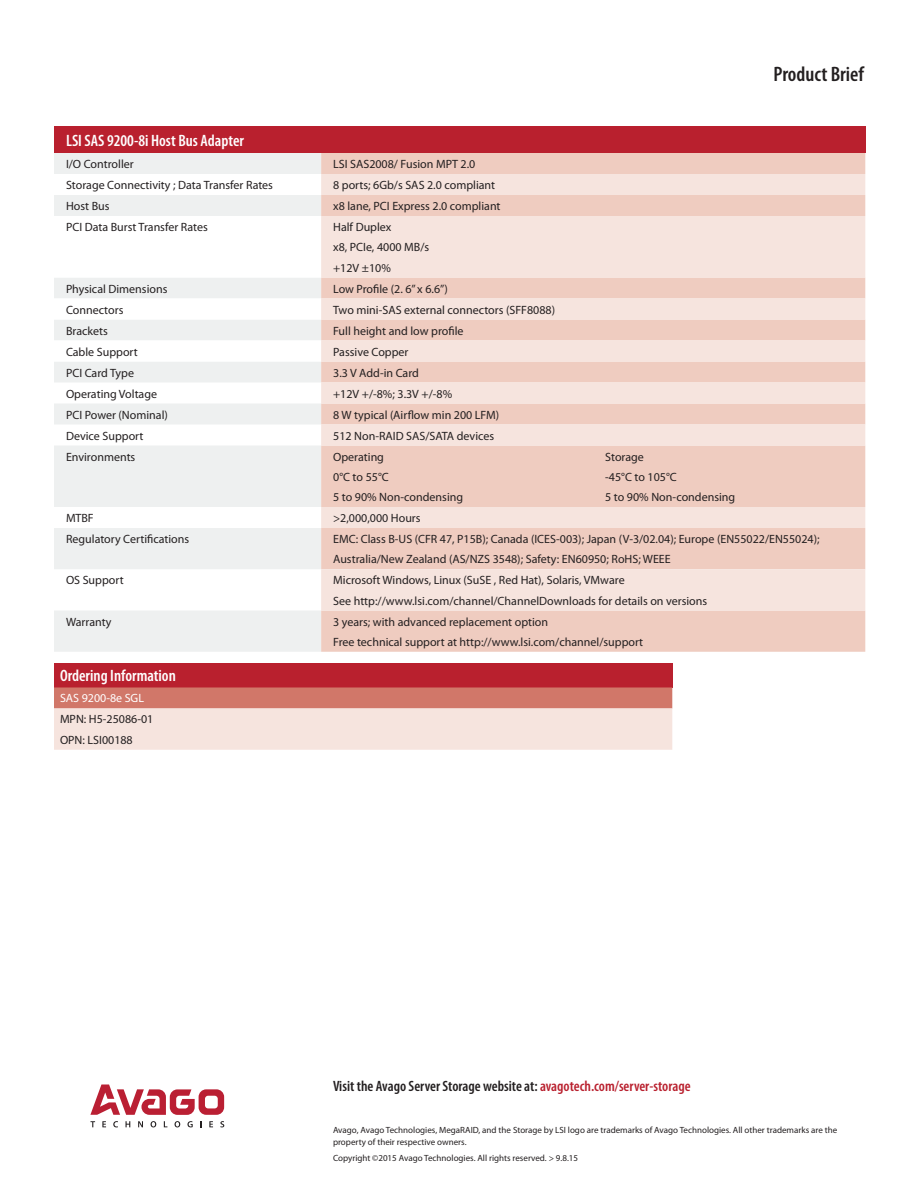
<style>
.page{position:relative;width:918px;height:1188px;background:#fff}
.page>*{position:absolute;margin:0;border:0;box-sizing:border-box;transform-origin:0 0}
.t1{font:600 condensed 21px "Myriad Pro";color:#231f20}
.Chart_Heading_White{font:600 condensed 16.5px "Myriad Pro";color:#fff}
.SubHeading2_Black_11{font:600 condensed 16.5px "Myriad Pro";color:#fff}
.t2{font:600 condensed 15px "Myriad Pro";color:#231f20}
.Chart_Body_Text_8_13{font:12px/20.2px "Myriad Pro";color:#231f20}
.Chart_Body_Text_8_13-2{font:12px "Myriad Pro";color:#fff}
.t3{font:9px/12px "Myriad Pro";color:#231f20}
.s1{color:#b9202e}
</style>
<div class="page">
<svg style="left:90px;top:1121px;width:5px;height:6px"></svg>
<svg style="left:102px;top:1121px;width:4px;height:6px"></svg>
<svg style="left:113px;top:1121px;width:5px;height:6px"></svg>
<svg style="left:126px;top:1121px;width:4px;height:6px"></svg>
<svg style="left:138px;top:1121px;width:5px;height:6px"></svg>
<svg style="left:151px;top:1121px;width:5px;height:6px"></svg>
<svg style="left:175px;top:1121px;width:5px;height:6px"></svg>
<svg style="left:187px;top:1121px;width:6px;height:6px"></svg>
<svg style="left:200px;top:1121px;width:2px;height:6px"></svg>
<svg style="left:209px;top:1121px;width:4px;height:6px"></svg>
<svg style="left:220px;top:1121px;width:4px;height:6px"></svg>
<svg style="left:90px;top:1084px;width:134px;height:31px"></svg>
<div style="left:54px;top:126px;width:811px;height:27px;background:#b9202e"></div>
<svg style="left:54px;top:153px;width:267px;height:499px;fill:#eef0f0"></svg>
<div style="left:321px;top:153px;width:544px;height:499px;background:#efccc0"></div>
<svg style="left:54px;top:174px;width:267px;height:188px"></svg>
<svg style="left:321px;top:174px;width:544px;height:436px;background:#f2d8d0"></svg>
<div style="left:54px;top:663px;width:618px;height:24px;background:#b9202e"></div>
<svg style="left:54px;top:687px;width:618px;height:63px;background:#e9beb6"></svg>
<h1 class="t1" style="left:773px;top:61px;width:92px">Product Brief</h1>
<p class="Chart_Heading_White" style="left:66px;top:130px;width:180px">LSI SAS 9200-8i Host Bus Adapter</p>
<p class="Chart_Body_Text_8_13" style="left:66px;top:154px;width:69px">I/O Controller</p>
<p class="Chart_Body_Text_8_13" style="left:333px;top:154px;width:144px">LSI SAS2008/ Fusion MPT 2.0</p>
<p class="Chart_Body_Text_8_13" style="left:66px;top:175px;width:209px">Storage Connectivity ; Data Transfer Rates</p>
<p class="Chart_Body_Text_8_13" style="left:333px;top:175px;width:164px">8 ports; 6Gb/s SAS 2.0 compliant</p>
<p class="Chart_Body_Text_8_13" style="left:66px;top:196px;width:45px">Host Bus</p>
<p class="Chart_Body_Text_8_13" style="left:333px;top:196px;width:169px">x8 lane, PCI Express 2.0 compliant</p>
<p class="Chart_Body_Text_8_13" style="left:66px;top:217px;width:143px">PCI Data Burst Transfer Rates</p>
<p class="Chart_Body_Text_8_13" style="left:333px;top:217px;width:98px">Half Duplex<br>x8, PCIe, 4000 MB/s +12V ±10%</p>
<p class="Chart_Body_Text_8_13" style="left:66px;top:278px;width:103px">Physical Dimensions</p>
<p class="Chart_Body_Text_8_13" style="left:333px;top:278px;width:116px">Low Profile (2. 6” x 6.6”)</p>
<p class="Chart_Body_Text_8_13" style="left:66px;top:299px;width:59px">Connectors</p>
<p class="Chart_Body_Text_8_13" style="left:333px;top:299px;width:223px">Two mini-SAS external connectors (SFF8088)</p>
<p class="Chart_Body_Text_8_13" style="left:66px;top:320px;width:43px">Brackets</p>
<p class="Chart_Body_Text_8_13" style="left:333px;top:320px;width:132px">Full height and low profile</p>
<p class="Chart_Body_Text_8_13" style="left:66px;top:341px;width:73px">Cable Support</p>
<p class="Chart_Body_Text_8_13" style="left:333px;top:341px;width:77px">Passive Copper</p>
<p class="Chart_Body_Text_8_13" style="left:66px;top:362px;width:70px">PCI Card Type</p>
<p class="Chart_Body_Text_8_13" style="left:333px;top:362px;width:87px">3.3 V Add-in Card</p>
<p class="Chart_Body_Text_8_13" style="left:66px;top:383px;width:93px">Operating Voltage</p>
<p class="Chart_Body_Text_8_13" style="left:333px;top:383px;width:120px">+12V +/-8%; 3.3V +/-8%</p>
<p class="Chart_Body_Text_8_13" style="left:66px;top:404px;width:103px">PCI Power (Nominal)</p>
<p class="Chart_Body_Text_8_13" style="left:333px;top:404px;width:168px">8 W typical (Airflow min 200 LFM)</p>
<p class="Chart_Body_Text_8_13" style="left:66px;top:425px;width:79px">Device Support</p>
<p class="Chart_Body_Text_8_13" style="left:333px;top:425px;width:163px">512 Non-RAID SAS/SATA devices</p>
<p class="Chart_Body_Text_8_13" style="left:66px;top:446px;width:71px">Environments</p>
<p class="Chart_Body_Text_8_13" style="left:333px;top:446px;width:132px">Operating<br>0°C to 55°C<br>5 to 90% Non-condensing</p>
<p class="Chart_Body_Text_8_13" style="left:605px;top:446px;width:132px">Storage<br>-45°C to 105°C<br>5 to 90% Non-condensing</p>
<p class="Chart_Body_Text_8_13" style="left:66px;top:508px;width:29px">MTBF</p>
<p class="Chart_Body_Text_8_13" style="left:333px;top:508px;width:89px">&gt;2,000,000 Hours</p>
<p class="Chart_Body_Text_8_13" style="left:66px;top:529px;width:125px">Regulatory Certifications</p>
<p class="Chart_Body_Text_8_13" style="left:333px;top:529px;width:488px">EMC: Class B-US (CFR 47, P15B); Canada (ICES-003); Japan (V-3/02.04); Europe (EN55022/EN55024);</p>
<p class="Chart_Body_Text_8_13" style="left:333px;top:549px;width:339px">Australia/New Zealand (AS/NZS 3548); Safety: EN60950; RoHS; WEEE</p>
<p class="Chart_Body_Text_8_13" style="left:66px;top:570px;width:59px">OS Support</p>
<p class="Chart_Body_Text_8_13" style="left:333px;top:570px;width:376px">Microsoft Windows, Linux (SuSE , Red Hat), Solaris, VMware<br>See http://www.lsi.com/channel/ChannelDownloads for details on versions</p>
<p class="Chart_Body_Text_8_13" style="left:66px;top:611px;width:47px">Warranty</p>
<p class="Chart_Body_Text_8_13" style="left:333px;top:611px;width:312px">3 years; with advanced replacement option<br>Free technical support at http://www.lsi.com/channel/support</p>
<p class="SubHeading2_Black_11" style="left:60px;top:666px;width:117px">Ordering Information</p>
<p class="Chart_Body_Text_8_13-2" style="left:60px;top:691px;width:86px">SAS 9200-8e SGL</p>
<p class="Chart_Body_Text_8_13" style="left:60px;top:709px;width:95px">MPN: H5-25086-01</p>
<p class="Chart_Body_Text_8_13" style="left:60px;top:729px;width:74px">OPN: LSI00188</p>
<p class="t2" style="left:333px;top:1077px;width:359px">Visit the Avago Server Storage website at: <span class="s1">avagotech.com/server-storage</span></p>
<p class="t3" style="left:333px;top:1123px;width:506px">Avago, Avago Technologies, MegaRAID, and the Storage by LSI logo are trademarks of Avago Technologies. All other trademarks are the property of their respective owners.</p>
<p class="t3" style="left:333px;top:1152px;width:247px">Copyright ©2015 Avago Technologies. All rights reserved. &gt; 9.8.15</p>
</div>
